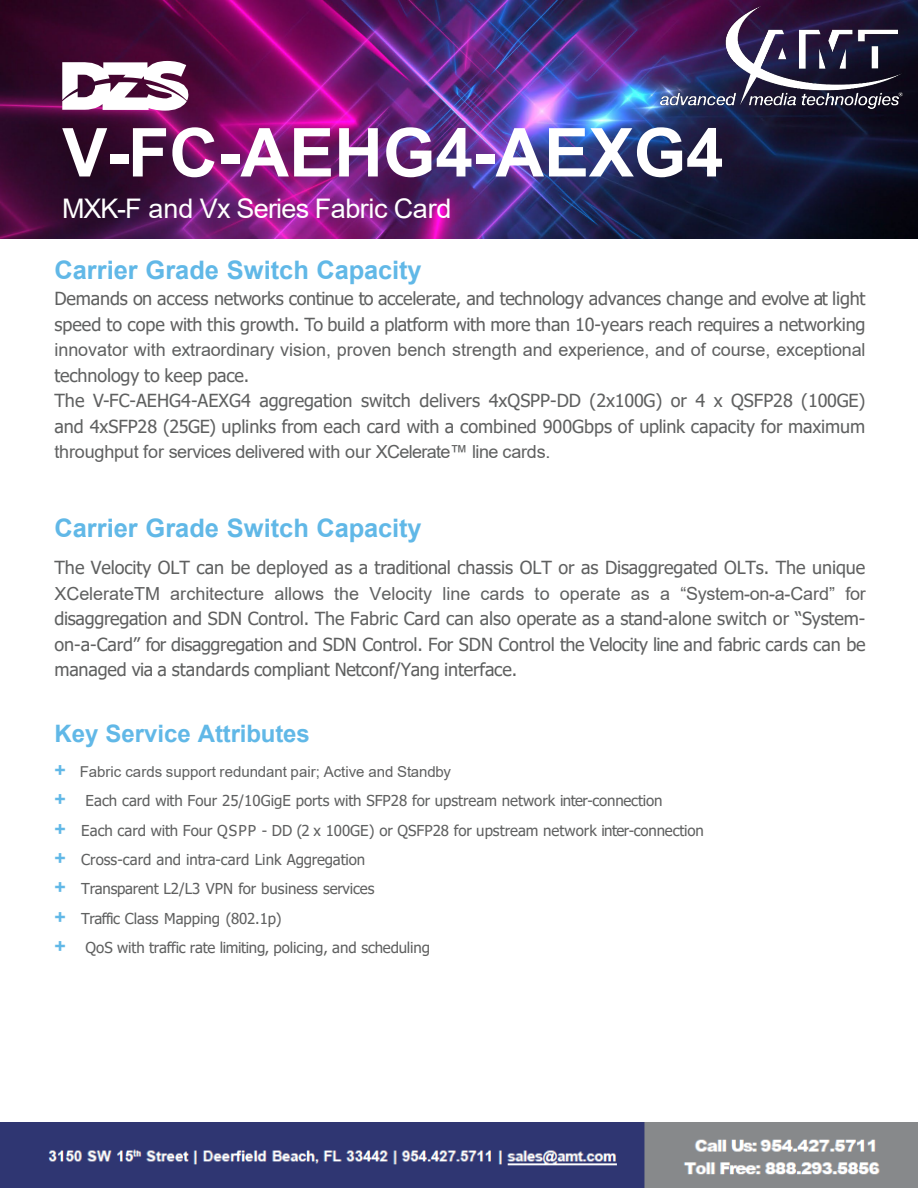
<style>
.page{position:relative;width:918px;height:1188px;background:#fff}
.page>*{position:absolute;margin:0;border:0;box-sizing:border-box;transform-origin:0 0}
.t1{font:700 67.5px "Arial";color:#fff}
.t2{font:27px "Arial";letter-spacing:-.015em;color:#fff}
.t3{font:700 25.5px "Arial";color:#61b8e7}
.t4{font:700 24px "Arial";letter-spacing:-.005em;color:#61b8e7}
.t5{font:18px/25.5px "Tahoma";letter-spacing:-.01em;color:#5f6060;text-align:justify}
.t6{font:15px "Tahoma";color:#5f6060}
.t7{font:15px "Arial";color:#5f6060}
.s1{font-family:"Arial"}
.s2{font-weight:700;font-size:19.5px;color:#61b8e7}
.s3{font-family:"Arial";font-weight:700;font-size:19.5px;color:#61b8e7}
</style>
<div class="page">
<img style="left:0;top:0;width:918px;height:238px">
<svg style="left:62px;top:61px;width:126px;height:50px"></svg>
<img style="left:0;top:1122px;width:918px;height:66px">
<img style="left:660px;top:7px;width:242px;height:102px">
<h2 class="t1" style="left:62px;top:105px;width:663px">V-FC-AEHG4-AEXG4</h2>
<p class="t2" style="left:62px;top:189px;width:391px">MXK-F and Vx Series Fabric Card</p>
<p class="t3" style="left:54px;top:252px;width:369px">Carrier Grade Switch Capacity</p>
<p class="t5" style="left:54px;top:287px;width:813px">Demands on access networks continue to accelerate, and technology advances change and evolve at light speed to cope with this growth. To build a platform with more than 10-years reach requires a networking <span class="s1">innovator with extraordinary vision, proven bench strength and experience, and of course, exceptional </span>technology to keep pace.</p>
<p class="t5" style="left:54px;top:389px;width:813px">The V-FC-AEHG4-AEXG4 aggregation switch delivers 4xQSPP-DD (2x100G) or 4 x QSFP28 (100GE) and 4xSFP28 (25GE) uplinks from each card with a combined 900Gbps of uplink capacity for maximum <span class="s1">throughput for services delivered with our XCelerate™ line cards.</span></p>
<p class="t3" style="left:54px;top:510px;width:369px">Carrier Grade Switch Capacity</p>
<p class="t5" style="left:54px;top:556px;width:813px">The Velocity OLT can be deployed as a traditional chassis OLT or as Disaggregated OLTs. The unique <span class="s1">XCelerateTM architecture allows the Velocity line cards to operate as a “System-on-a-Card” for </span>disaggregation and SDN Control. The Fabric Card can also operate as a stand-alone switch or “System&shy;on-a-Card” for disaggregation and SDN Control. For SDN Control the Velocity line and fabric cards can be managed via a standards compliant Netconf/Yang interface.</p>
<p class="t4" style="left:54px;top:716px;width:257px">Key Service Attributes</p>
<p class="t7" style="left:54px;top:761px;width:398px"><span class="s2">+</span> Fabric cards support redundant pair; Active and Standby</p>
<p class="t6" style="left:54px;top:791px;width:610px"><span class="s3">+</span> Each card with Four 25/10GigE ports with SFP28 for upstream network inter-connection</p>
<p class="t6" style="left:54px;top:820px;width:651px"><span class="s3">+</span> Each card with Four QSPP - DD (2 x 100GE) or QSFP28 for upstream network inter-connection</p>
<p class="t6" style="left:54px;top:849px;width:312px"><span class="s3">+</span> Cross-card and intra-card Link Aggregation</p>
<p class="t6" style="left:54px;top:879px;width:321px"><span class="s3">+</span> Transparent L2/L3 VPN for business services</p>
<p class="t6" style="left:54px;top:908px;width:229px"><span class="s3">+</span> Traffic Class Mapping (802.1p)</p>
<p class="t6" style="left:54px;top:938px;width:377px"><span class="s3">+</span> QoS with traffic rate limiting, policing, and scheduling</p>
</div>
